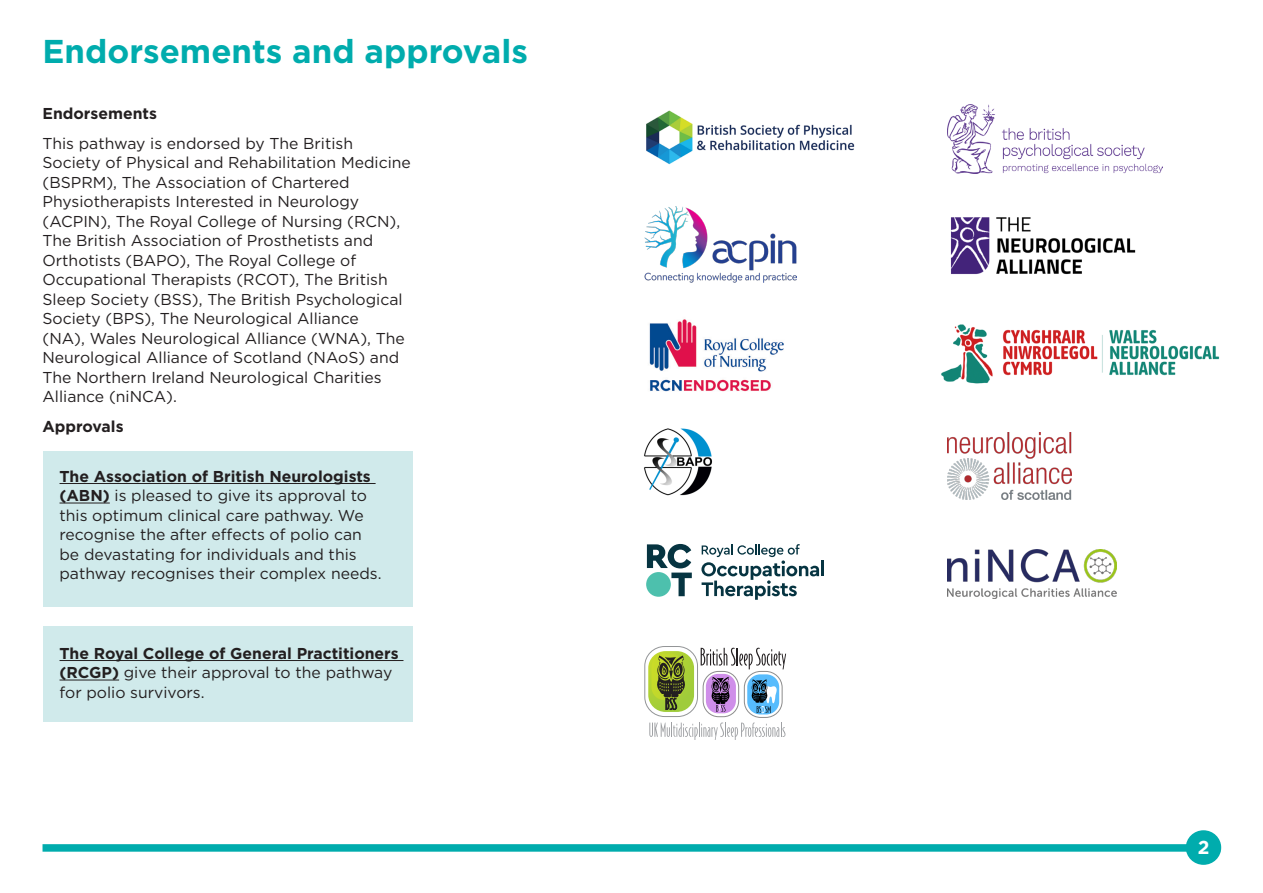
<style>
.page{position:relative;width:1263px;height:893px;background:#fff}
.page>*{position:absolute;margin:0;border:0;box-sizing:border-box;transform-origin:0 0}
.t1{font:700 33px "Gotham";color:#00acad}
.t2{font:700 18.75px "Gotham";color:#fff}
.t3{font:15.75px/19.5px "Gotham";color:#231f20}
.t4{font:700 15.75px "Gotham";color:#231f20}
.s1{font-weight:700}
</style>
<div class="page">
<div style="left:1186px;top:830px;width:35px;height:35px;background:#00acad;border-radius:50%"></div>
<div style="left:43px;top:844px;width:1177px;height:8px;background:#00acad"></div>
<img style="left:645px;top:206px;width:151px;height:76px">
<div style="left:43px;top:452px;width:369px;height:155px;background:#d0eaeb"></div>
<div style="left:43px;top:626px;width:369px;height:96px;background:#d0eaeb"></div>
<hr style="left:60px;top:483px;width:316px;height:1px;background:#231f20">
<hr style="left:60px;top:503px;width:50px;height:1px;background:#231f20">
<hr style="left:60px;top:660px;width:343px;height:1px;background:#231f20">
<hr style="left:60px;top:680px;width:59px;height:1px;background:#231f20">
<img style="left:947px;top:104px;width:215px;height:69px">
<img style="left:644px;top:428px;width:68px;height:68px">
<img style="left:646px;top:110px;width:209px;height:55px">
<img style="left:947px;top:432px;width:124px;height:68px">
<img style="left:941px;top:324px;width:279px;height:60px">
<img style="left:951px;top:217px;width:185px;height:58px">
<svg style="left:646px;top:572px;width:25px;height:25px"></svg>
<hr style="left:821px;top:561px;width:3px;height:15px;background:#063441">
<svg style="left:701px;top:544px;width:118px;height:56px"></svg>
<svg style="left:647px;top:544px;width:45px;height:52px"></svg>
<div style="left:706px;top:674px;width:30px;height:39px;background:#cf8ee9;border-radius:12px"></div>
<svg style="left:710px;top:677px;width:20px;height:35px"></svg>
<div style="left:703px;top:671px;width:36px;height:46px;border:1px solid #8c8c8c;border-radius:16px"></div>
<div style="left:747px;top:674px;width:32px;height:40px;background:#57bcfd;border-radius:13px"></div>
<div style="left:744px;top:671px;width:38px;height:47px;border:1px solid #8c8c8c;border-radius:16px"></div>
<svg style="left:751px;top:679px;width:26px;height:34px"></svg>
<div style="left:645px;top:646px;width:53px;height:71px;border:1px solid #939597;border-radius:20px"></div>
<svg style="left:648px;top:651px;width:46px;height:61px;background:#8fa240"></svg>
<svg style="left:701px;top:648px;width:85px;height:21px"></svg>
<svg style="left:649px;top:722px;width:136px;height:18px"></svg>
<img style="left:649px;top:319px;width:135px;height:73px">
<img style="left:947px;top:549px;width:169px;height:49px">
<p class="t1" style="left:43px;top:29px;width:487px">Endorsements and approvals</p>
<p class="t4" style="left:43px;top:103px;width:116px">Endorsements</p>
<p class="t3" style="left:43px;top:133px;width:370px">This pathway is endorsed by The British Society of Physical and Rehabilitation Medicine (BSPRM), The Association of Chartered Physiotherapists Interested in Neurology (ACPIN), The Royal College of Nursing (RCN), The British Association of Prosthetists and Orthotists (BAPO), The Royal College of Occupational Therapists (RCOT), The British Sleep Society (BSS), The British Psychological Society (BPS), The Neurological Alliance<br>(NA), Wales Neurological Alliance (WNA), The Neurological Alliance of Scotland (NAoS) and The Northern Ireland Neurological Charities Alliance (niNCA).</p>
<p class="t4" style="left:43px;top:416px;width:83px">Approvals</p>
<p class="t3" style="left:60px;top:466px;width:323px"><span class="s1">The Association of British Neurologists (ABN)</span> is pleased to give its approval to this optimum clinical care pathway. We recognise the after effects of polio can be devastating for individuals and this pathway recognises their complex needs.</p>
<p class="t3" style="left:60px;top:643px;width:341px"><span class="s1">The Royal College of General Practitioners (RCGP)</span> give their approval to the pathway for polio survivors.</p>
<p class="t2" style="left:1198px;top:834px;width:13px">2</p>
</div>
